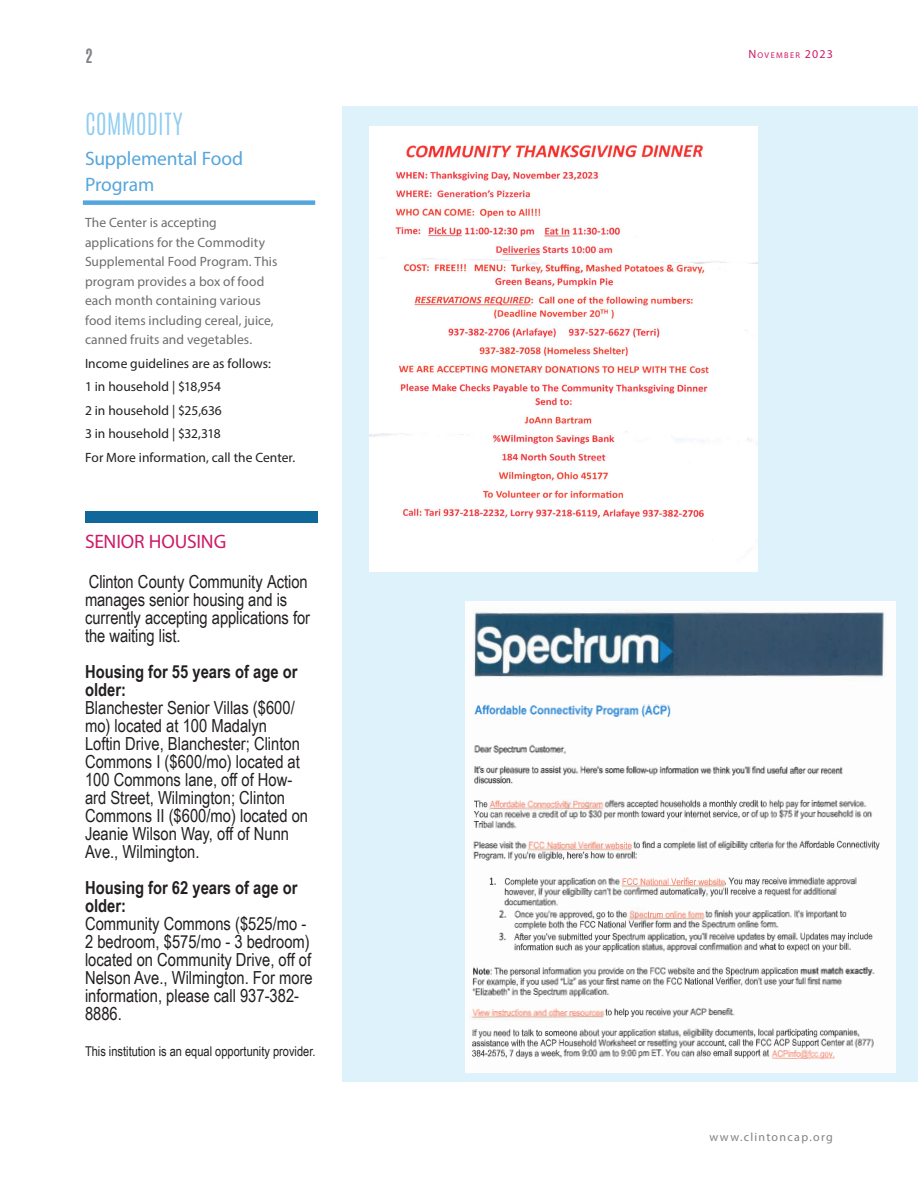
<style>
.page{position:relative;width:918px;height:1188px;background:#fff}
.page>*{position:absolute;margin:0;border:0;box-sizing:border-box;transform-origin:0 0}
.Box_04_Top{font:300 25.5px "Antonio";letter-spacing:-.01em;color:#8fcdf0}
.Title_01{font:19.5px/25.5px "Myriad Pro";letter-spacing:-.005em;color:#55a6dc}
.Title_01-2{font:19.5px "Myriad Pro";letter-spacing:-.005em;color:#cc1b68}
.Box_03_Text_01{font:18px/18px "Arial Narrow";color:#231f20}
.t1{font:700 18px/18px "Arial Narrow";color:#231f20}
.MP_Number_01{font:700 16.5px "Antonio";color:#808285}
.Box_03_Sub{font:13.5px/19.5px "Myriad Pro";letter-spacing:.005em;color:#6c6d70}
.Box_03_Sub-2{font:13.5px "Myriad Pro";letter-spacing:.005em;color:#231f20}
.t2{font:13.5px "Arial Narrow";color:#231f20}
.MP_Footer_01{font:12px "Myriad Pro";letter-spacing:.105em;color:#808285}
.MP_Text_01{font:8.4px "Myriad Pro";letter-spacing:.155em;color:#cc1b68}
.s1{font-size:12px}
</style>
<div class="page">
<div style="left:343px;top:106px;width:575px;height:976px;background:#def2fb"></div>
<div style="left:85px;top:512px;width:232px;height:11px;background:#10679a"></div>
<img style="left:369px;top:126px;width:388px;height:445px">
<img style="left:465px;top:601px;width:431px;height:472px">
<img style="left:473px;top:744px;width:372px;height:46px">
<img style="left:470px;top:795px;width:413px;height:270px">
<img style="left:629px;top:909px;width:77px;height:12px">
<img style="left:472px;top:1007px;width:134px;height:13px">
<img style="left:771px;top:1048px;width:66px;height:13px">
<img style="left:473px;top:702px;width:200px;height:18px">
<img style="left:489px;top:799px;width:116px;height:12px">
<svg style="left:524px;top:646px;width:5px;height:9px"></svg>
<div style="left:83px;top:200px;width:232px;height:5px;background:#55a6dc"></div>
<p class="MP_Number_01" style="left:85px;top:43px;width:9px">2</p>
<p class="MP_Text_01" style="left:748px;top:50px;width:86px"><span class="s1">N</span> OVEMBER <span class="s1">2023</span></p>
<p class="Box_04_Top" style="left:85px;top:106px;width:99px">COMMODITY</p>
<p class="Title_01" style="left:85px;top:146px;width:160px">Supplemental Food<br>Program</p>
<p class="Box_03_Sub" style="left:85px;top:213px;width:194px">The Center is accepting applications for the Commodity<br>Supplemental Food Program. This program provides a box of food each month containing various food items including cereal, juice, canned fruits and vegetables.</p>
<p class="Box_03_Sub-2" style="left:85px;top:355px;width:187px">Income guidelines are as follows:</p>
<p class="Box_03_Sub-2" style="left:85px;top:378px;width:137px">1 in household | $18,954</p>
<p class="Box_03_Sub-2" style="left:85px;top:402px;width:138px">2 in household | $25,636</p>
<p class="Box_03_Sub-2" style="left:85px;top:425px;width:137px">3 in household | $32,318</p>
<p class="Box_03_Sub-2" style="left:85px;top:449px;width:212px">For More information, call the Center.</p>
<p class="Title_01-2" style="left:85px;top:530px;width:143px">SENIOR HOUSING</p>
<p class="Box_03_Text_01" style="left:85px;top:572px;width:227px">Clinton County Community Action manages senior housing and is currently accepting applications for the waiting list.</p>
<p class="t1" style="left:85px;top:662px;width:214px">Housing for 55 years of age or older:</p>
<p class="Box_03_Text_01" style="left:85px;top:698px;width:225px">Blanchester Senior Villas ($600/ mo) located at 100 Madalyn<br>Loftin Drive, Blanchester; Clinton<br>Commons I ($600/mo) located at<br>100 Commons lane, off of How&shy;ard Street, Wilmington; Clinton<br>Commons II ($600/mo) located on<br>Jeanie Wilson Way, off of Nunn<br>Ave., Wilmington.</p>
<p class="t1" style="left:85px;top:878px;width:214px">Housing for 62 years of age or older:</p>
<p class="Box_03_Text_01" style="left:85px;top:914px;width:229px">Community Commons ($525/mo -<br>2 bedroom, $575/mo - 3 bedroom) located on Community Drive, off of<br>Nelson Ave., Wilmington. For more information, please call 937-382-<br>8886.</p>
<p class="t2" style="left:85px;top:1041px;width:232px">This institution is an equal opportunity provider.</p>
<p class="MP_Footer_01" style="left:709px;top:1129px;width:125px">www.clintoncap.org</p>
</div>
